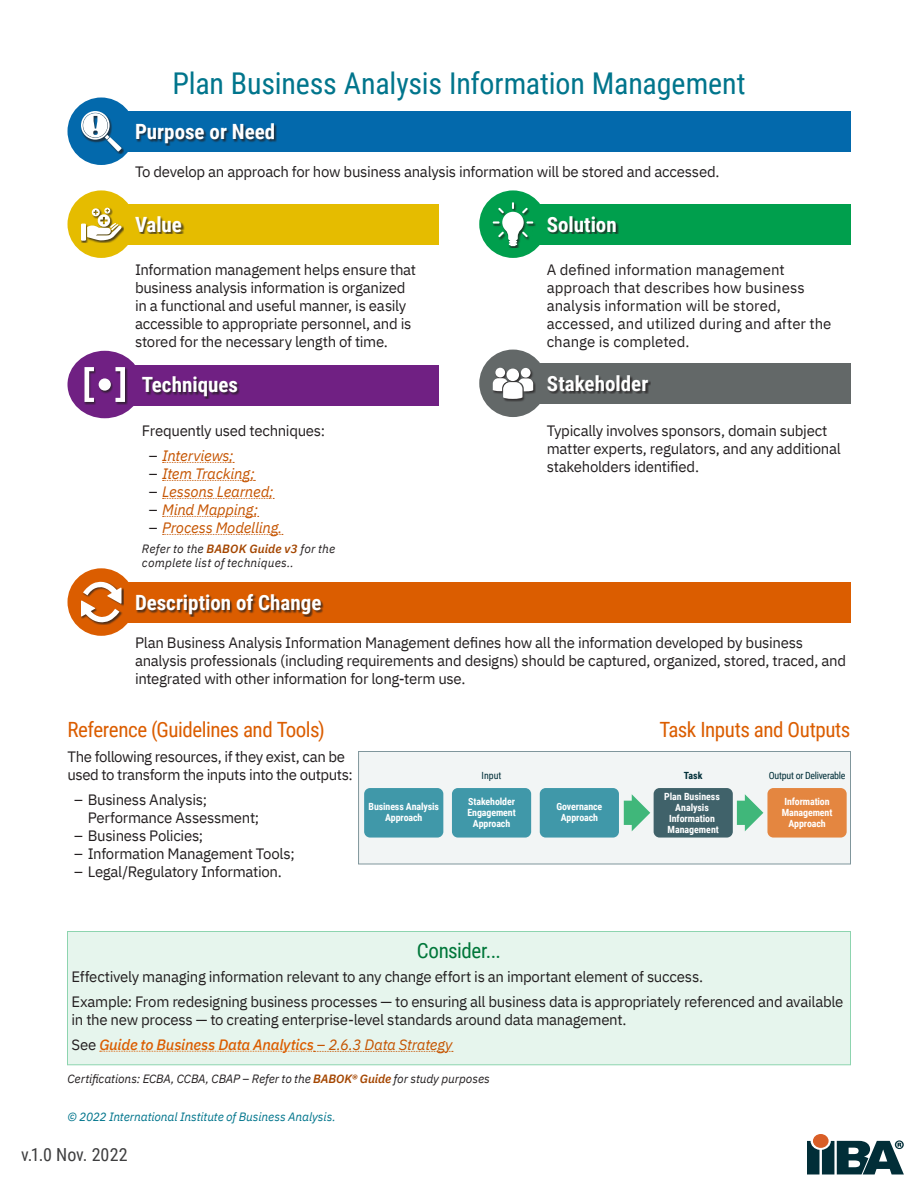
<style>
.page{position:relative;width:918px;height:1188px;background:#fff}
.page>*{position:absolute;margin:0;border:0;box-sizing:border-box;transform-origin:0 0}
.Task_Card_Title{font:30px "Roboto Condensed";letter-spacing:-.005em;color:#00758c}
.Task_Card_Subhead{font:700 21px "Roboto Condensed";color:#fff}
.Task_Card_Tools_Head{font:21px "Roboto Condensed";letter-spacing:-.02em;color:#db5d00}
.Task_Cards_Consider{font:21px "Roboto Condensed";letter-spacing:-.02em;color:#00773a}
.t1{font:18px "Roboto Condensed";color:#3e3e3f}
.Task_Card_Body_Copy{font:15px/18px "IBM Plex Sans";letter-spacing:-.02em;color:#231f20}
.Task_Card_Body_Copy-2{font:15px/18px "IBM Plex Sans";color:#231f20}
.t2{font:italic 15px "IBM Plex Sans";letter-spacing:-.015em;color:#c55400}
.Task_Card_Body_Copy-3{font:italic 500 15px "IBM Plex Sans";letter-spacing:-.015em;color:#db5d00}
.Task_Card_Fine_Print{font:italic 12px/13.5px "IBM Plex Sans";color:#231f20}
.Task_Card_Copyright{font:italic 12px "IBM Plex Sans";letter-spacing:-.01em;color:#00758c}
.t3{font:700 9.9px/10.9px "Roboto Condensed";letter-spacing:-.005em;color:#fff;text-align:center}
.t4{font:9.9px "Roboto Condensed";letter-spacing:-.025em;color:#002e38}
.t5{font:700 9.9px "Roboto Condensed";color:#002e38}
.s1{font-style:normal;color:#231f20}
.s2{font-weight:600;color:#a44600}
.s3{font-weight:400;font-style:normal;color:#231f20}
.s4{font-weight:400;color:#c55400}
</style>
<div class="page">
<div style="left:813px;top:1134px;width:16px;height:14px;background:#d95e27;border-radius:50%"></div>
<svg style="left:807px;top:1140px;width:97px;height:34px"></svg>
<div style="left:67px;top:931px;width:784px;height:134px;background:#e6f5ed;border:1px solid #8dd4af"></div>
<div style="left:101px;top:111px;width:749px;height:41px;background:#0369ac"></div>
<div style="left:68px;top:98px;width:67px;height:67px;background:#0369ac;border-radius:50%"></div>
<div style="left:101px;top:582px;width:749px;height:40px;background:#db5d00"></div>
<div style="left:68px;top:568px;width:67px;height:68px;background:#db5d00;border-radius:50%"></div>
<div style="left:101px;top:205px;width:338px;height:40px;background:#e5bc00"></div>
<div style="left:68px;top:190px;width:67px;height:68px;background:#e5bc00;border-radius:50%"></div>
<div style="left:513px;top:205px;width:337px;height:40px;background:#009f4d"></div>
<div style="left:479px;top:190px;width:68px;height:68px;background:#009f4d;border-radius:50%"></div>
<div style="left:105px;top:365px;width:334px;height:40px;background:#702083"></div>
<div style="left:68px;top:351px;width:74px;height:67px;background:#702083;border-radius:50%"></div>
<div style="left:513px;top:364px;width:337px;height:40px;background:#636868"></div>
<div style="left:479px;top:350px;width:68px;height:67px;background:#636868;border-radius:50%"></div>
<div style="left:81px;top:582px;width:43px;height:43px;background:#231f20;opacity:.75"></div>
<svg style="left:81px;top:582px;width:40px;height:40px"></svg>
<div style="left:493px;top:368px;width:43px;height:33px;background:#231f20;opacity:.75"></div>
<div style="left:495px;top:368px;width:10px;height:9px;background:#fff;border-radius:50%"></div>
<div style="left:507px;top:369px;width:12px;height:12px;background:#fff;border-radius:50%"></div>
<div style="left:521px;top:368px;width:10px;height:10px;background:#fff;border-radius:50%"></div>
<svg style="left:493px;top:378px;width:40px;height:21px"></svg>
<div style="left:81px;top:208px;width:43px;height:35px;background:#231f20;opacity:.75"></div>
<div style="left:81px;top:224px;width:5px;height:17px;background:#fff"></div>
<svg style="left:87px;top:208px;width:35px;height:32px"></svg>
<div style="left:493px;top:202px;width:43px;height:46px;background:#231f20;opacity:.75"></div>
<svg style="left:493px;top:202px;width:40px;height:43px"></svg>
<div style="left:84px;top:367px;width:43px;height:38px;background:#231f20;opacity:.75"></div>
<svg style="left:84px;top:367px;width:41px;height:35px"></svg>
<div style="left:99px;top:378px;width:12px;height:13px;background:#fff;border-radius:50%"></div>
<div style="left:81px;top:111px;width:43px;height:43px;background:#231f20;opacity:.75"></div>
<svg style="left:81px;top:111px;width:41px;height:40px"></svg>
<div style="left:136px;top:124px;width:141px;height:22px;background:#231f20;opacity:.75"></div>
<div style="left:136px;top:594px;width:188px;height:23px;background:#231f20;opacity:.75"></div>
<div style="left:135px;top:217px;width:49px;height:17px;background:#231f20;opacity:.75"></div>
<div style="left:547px;top:217px;width:72px;height:17px;background:#231f20;opacity:.75"></div>
<div style="left:142px;top:377px;width:98px;height:22px;background:#231f20;opacity:.75"></div>
<div style="left:547px;top:376px;width:104px;height:18px;background:#231f20;opacity:.75"></div>
<svg style="left:163px;top:462px;width:71px;height:1px"></svg>
<svg style="left:163px;top:480px;width:92px;height:1px"></svg>
<svg style="left:163px;top:498px;width:111px;height:1px"></svg>
<svg style="left:163px;top:516px;width:96px;height:1px"></svg>
<svg style="left:163px;top:534px;width:120px;height:1px"></svg>
<svg style="left:100px;top:1051px;width:353px;height:1px"></svg>
<div style="left:359px;top:752px;width:491px;height:112px;background:#f2f5f5"></div>
<div style="left:654px;top:788px;width:79px;height:50px;background:#40626a;border-radius:6px"></div>
<div style="left:767px;top:788px;width:80px;height:50px;background:#e48640;border-radius:6px"></div>
<svg style="left:624px;top:794px;width:26px;height:37px"></svg>
<svg style="left:737px;top:794px;width:26px;height:37px"></svg>
<div style="left:540px;top:788px;width:79px;height:50px;background:#4098a9;border-radius:6px"></div>
<div style="left:452px;top:788px;width:79px;height:50px;background:#4098a9;border-radius:6px"></div>
<div style="left:364px;top:788px;width:79px;height:50px;background:#4098a9;border-radius:6px"></div>
<div style="left:358px;top:751px;width:493px;height:113px;border:1px solid #80969c"></div>
<p class="Task_Card_Title" style="left:172px;top:63px;width:575px">Plan Business Analysis Information Management</p>
<p class="Task_Card_Subhead" style="left:135px;top:117px;width:142px">Purpose or Need</p>
<p class="Task_Card_Body_Copy" style="left:135px;top:161px;width:586px">To develop an approach for how business analysis information will be stored and accessed.</p>
<p class="Task_Card_Subhead" style="left:135px;top:210px;width:49px">Value</p>
<p class="Task_Card_Subhead" style="left:547px;top:210px;width:72px">Solution</p>
<p class="Task_Card_Body_Copy" style="left:135px;top:259px;width:283px">Information management helps ensure that business analysis information is organized in a functional and useful manner, is easily accessible to appropriate personnel, and is stored for the necessary length of time.</p>
<p class="Task_Card_Body_Copy-2" style="left:547px;top:259px;width:286px">A defined information management approach that describes how business analysis information will be stored, accessed, and utilized during and after the change is completed.</p>
<p class="Task_Card_Subhead" style="left:142px;top:370px;width:98px">Techniques</p>
<p class="Task_Card_Subhead" style="left:547px;top:369px;width:103px">Stakeholder</p>
<p class="Task_Card_Body_Copy" style="left:142px;top:421px;width:185px">Frequently used techniques:</p>
<p class="t2" style="left:149px;top:444px;width:86px"><span class="s1">–</span> Interviews;</p>
<p class="t2" style="left:149px;top:462px;width:107px"><span class="s1">–</span> Item Tracking;</p>
<p class="t2" style="left:149px;top:480px;width:126px"><span class="s1">–</span> Lessons Learned;</p>
<p class="t2" style="left:149px;top:498px;width:111px"><span class="s1">–</span> Mind Mapping;</p>
<p class="t2" style="left:149px;top:516px;width:135px"><span class="s1">–</span> Process Modelling.</p>
<p class="Task_Card_Fine_Print" style="left:142px;top:541px;width:195px">Refer to the <span class="s2">BABOK Guide v3</span> for the complete list of techniques..</p>
<p class="Task_Card_Subhead" style="left:135px;top:588px;width:188px">Description of Change</p>
<p class="Task_Card_Body_Copy" style="left:547px;top:421px;width:296px">Typically involves sponsors, domain subject matter experts, regulators, and any additional stakeholders identified.</p>
<p class="Task_Card_Body_Copy" style="left:135px;top:632px;width:713px">Plan Business Analysis Information Management defines how all the information developed by business analysis professionals (including requirements and designs) should be captured, organized, stored, traced, and integrated with other information for long-term use.</p>
<p class="Task_Card_Tools_Head" style="left:68px;top:715px;width:259px">Reference (Guidelines and Tools)</p>
<p class="Task_Card_Body_Copy" style="left:68px;top:747px;width:287px">The following resources, if they exist, can be used to transform the inputs into the outputs:</p>
<p class="Task_Card_Body_Copy" style="left:88px;top:789px;width:173px;text-indent:-14px">– Business Analysis;<br>Performance Assessment;</p>
<p class="Task_Card_Body_Copy" style="left:74px;top:825px;width:131px">– Business Policies;</p>
<p class="Task_Card_Body_Copy" style="left:74px;top:843px;width:222px">– Information Management Tools;</p>
<p class="Task_Card_Body_Copy" style="left:74px;top:861px;width:209px">– Legal/Regulatory Information.</p>
<p class="Task_Card_Tools_Head" style="left:660px;top:715px;width:192px">Task Inputs and Outputs</p>
<p class="t4" style="left:482px;top:768px;width:21px">Input</p>
<p class="t5" style="left:684px;top:768px;width:20px">Task</p>
<p class="t4" style="left:769px;top:768px;width:78px">Output or Deliverable</p>
<p class="t3" style="left:664px;top:790px;width:57px">Plan Business<br>Analysis<br>Information<br>Management</p>
<p class="t3" style="left:782px;top:795px;width:52px">Information<br>Management<br>Approach</p>
<p class="t3" style="left:467px;top:795px;width:50px">Stakeholder<br>Engagement<br>Approach</p>
<p class="t3" style="left:369px;top:801px;width:72px">Business Analysis<br>Approach</p>
<p class="t3" style="left:557px;top:801px;width:47px">Governance<br>Approach</p>
<p class="Task_Cards_Consider" style="left:417px;top:936px;width:86px">Consider...</p>
<p class="Task_Card_Body_Copy" style="left:72px;top:967px;width:633px">Effectively managing information relevant to any change effort is an important element of success.</p>
<p class="Task_Card_Body_Copy" style="left:72px;top:992px;width:773px">Example: From redesigning business processes — to ensuring all business data is appropriately referenced and available in the new process — to creating enterprise-level standards around data management.</p>
<p class="Task_Card_Body_Copy-3" style="left:72px;top:1033px;width:382px"><span class="s3">See</span> Guide to Business Data Analytics <span class="s4">– 2.6.3 Data Strategy</span></p>
<p class="Task_Card_Fine_Print" style="left:68px;top:1071px;width:424px">Certifications: ECBA, CCBA, CBAP – Refer to the <span class="s2">BABOK® Guide</span> for study purposes</p>
<p class="Task_Card_Copyright" style="left:68px;top:1107px;width:270px">© 2022 International Institute of Business Analysis.</p>
<p class="t1" style="left:21px;top:1142px;width:108px">v.1.0 Nov. 2022</p>
</div>
